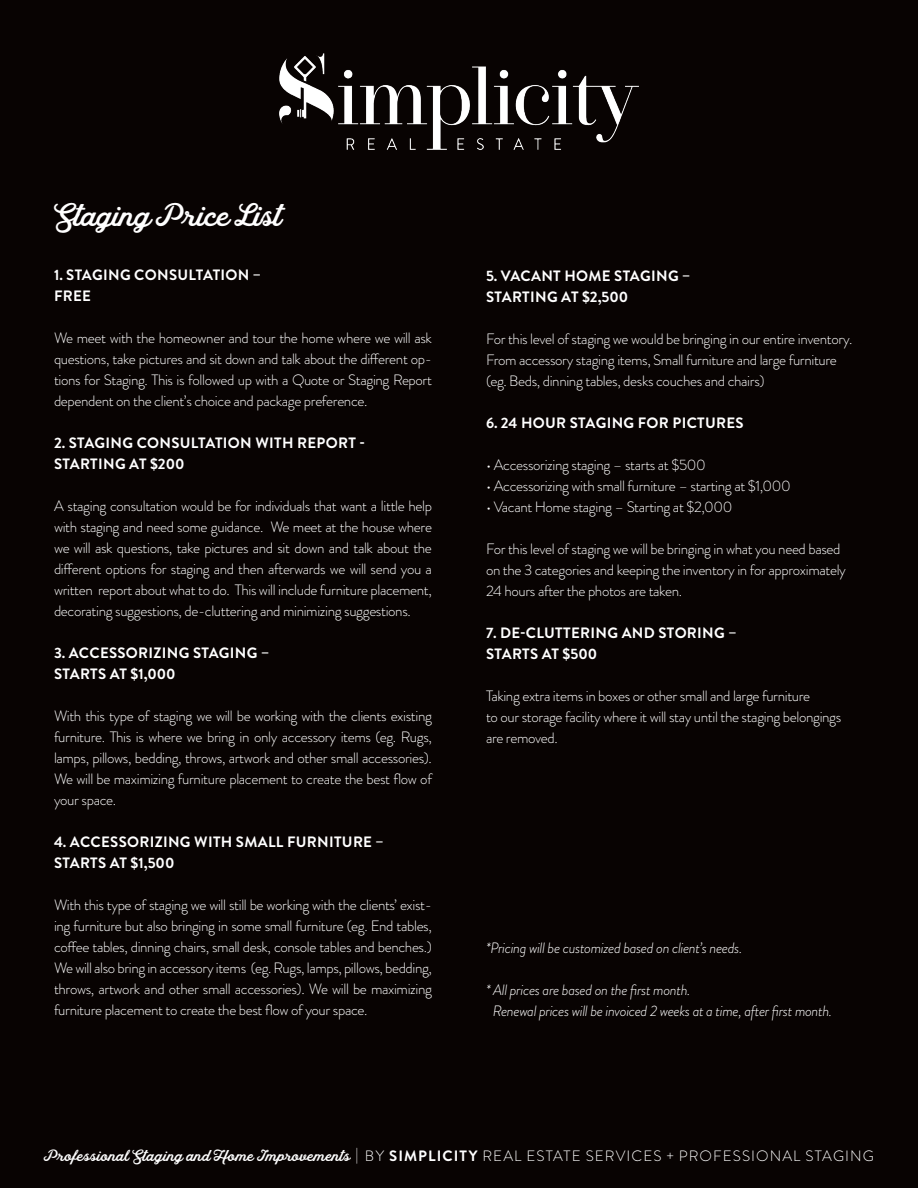
<style>
.page{position:relative;width:918px;height:1188px;background:#080302}
.page>*{position:absolute;margin:0;border:0;box-sizing:border-box;transform-origin:0 0}
.t1{font:30px "Hanley Pro Script";letter-spacing:-.025em;color:#fff}
.t2{font:300 15px/21px "Brandon Grotesque";letter-spacing:-.025em;color:#fff;text-align:justify}
.t3{font:700 15px "Brandon Grotesque";letter-spacing:.02em;color:#fff}
.t4{font:italic 300 15px "Brandon Grotesque";letter-spacing:-.025em;color:#fff}
.t5{font:300 15px "Brandon Grotesque";letter-spacing:.07em;color:#fff}
.s1{font-family:"Hanley Pro Script";font-weight:400}
.s2{font-weight:700}
</style>
<div class="page">
<img style="left:279px;top:53px;width:360px;height:97px">
<p class="t1" style="left:54px;top:191px;width:230px">Staging Price List</p>
<p class="t3" style="left:54px;top:264px;width:209px">1. STAGING CONSULTATION –</p>
<p class="t3" style="left:54px;top:285px;width:38px">FREE</p>
<p class="t2" style="left:54px;top:327px;width:380px">We meet with the homeowner and tour the home where we will ask questions, take pictures and sit down and talk about the different op&shy;tions for Staging. This is followed up with a Quote or Staging Report dependent on the client’s choice and package preference.</p>
<p class="t3" style="left:54px;top:432px;width:312px">2. STAGING CONSULTATION WITH REPORT -</p>
<p class="t3" style="left:54px;top:453px;width:132px">STARTING AT $200</p>
<p class="t2" style="left:54px;top:495px;width:380px">A staging consultation would be for individuals that want a little help with staging and need some guidance. We meet at the house where we will ask questions, take pictures and sit down and talk about the different options for staging and then afterwards we will send you a written report about what to do. This will include furniture placement, decorating suggestions, de-cluttering and minimizing suggestions.</p>
<p class="t3" style="left:54px;top:642px;width:217px">3. ACCESSORIZING STAGING –</p>
<p class="t3" style="left:54px;top:663px;width:123px">STARTS AT $1,000</p>
<p class="t2" style="left:54px;top:705px;width:380px">With this type of staging we will be working with the clients existing furniture. This is where we bring in only accessory items (eg. Rugs, lamps, pillows, bedding, throws, artwork and other small accessories).<br>We will be maximizing furniture placement to create the best flow of your space.</p>
<p class="t3" style="left:54px;top:831px;width:331px">4. ACCESSORIZING WITH SMALL FURNITURE –</p>
<p class="t3" style="left:54px;top:852px;width:122px">STARTS AT $1,500</p>
<p class="t2" style="left:54px;top:894px;width:380px">With this type of staging we will still be working with the clients’ exist&shy;ing furniture but also bringing in some small furniture (eg. End tables, coffee tables, dinning chairs, small desk, console tables and benches.)<br>We will also bring in accessory items (eg. Rugs, lamps, pillows, bedding, throws, artwork and other small accessories). We will be maximizing furniture placement to create the best flow of your space.</p>
<p class="t3" style="left:486px;top:265px;width:206px">5. VACANT HOME STAGING –</p>
<p class="t3" style="left:486px;top:286px;width:144px">STARTING AT $2,500</p>
<p class="t2" style="left:486px;top:328px;width:368px">For this level of staging we would be bringing in our entire inventory.</p>
<p class="t2" style="left:486px;top:349px;width:352px">From accessory staging items, Small furniture and large furniture</p>
<p class="t2" style="left:486px;top:370px;width:280px">(eg. Beds, dinning tables, desks couches and chairs)</p>
<p class="t3" style="left:486px;top:412px;width:259px">6. 24 HOUR STAGING FOR PICTURES</p>
<p class="t2" style="left:486px;top:454px;width:221px">• Accessorizing staging – starts at $500</p>
<p class="t2" style="left:486px;top:475px;width:306px">• Accessorizing with small furniture – starting at $1,000</p>
<p class="t2" style="left:486px;top:496px;width:248px">• Vacant Home staging – Starting at $2,000</p>
<p class="t2" style="left:486px;top:538px;width:356px">For this level of staging we will be bringing in what you need based</p>
<p class="t2" style="left:486px;top:559px;width:361px">on the 3 categories and keeping the inventory in for approximately</p>
<p class="t2" style="left:486px;top:580px;width:198px">24 hours after the photos are taken.</p>
<p class="t3" style="left:486px;top:622px;width:252px">7. DE-CLUTTERING AND STORING –</p>
<p class="t3" style="left:486px;top:643px;width:113px">STARTS AT $500</p>
<p class="t2" style="left:486px;top:685px;width:326px">Taking extra items in boxes or other small and large furniture</p>
<p class="t2" style="left:486px;top:706px;width:357px">to our storage facility where it will stay until the staging belongings</p>
<p class="t2" style="left:486px;top:727px;width:73px">are removed.</p>
<p class="t4" style="left:486px;top:937px;width:258px">*Pricing will be customized based on client’s needs.</p>
<p class="t4" style="left:486px;top:979px;width:206px">* All prices are based on the first month.</p>
<p class="t4" style="left:493px;top:1000px;width:341px">Renewal prices will be invoiced 2 weeks at a time, after first month.</p>
<p class="t5" style="left:44px;top:1146px;width:832px"><span class="s1">Professional Staging and Home Improvements</span> | BY <span class="s2">SIMPLICITY</span> REAL ESTATE SERVICES + PROFESSIONAL STAGING</p>
</div>
